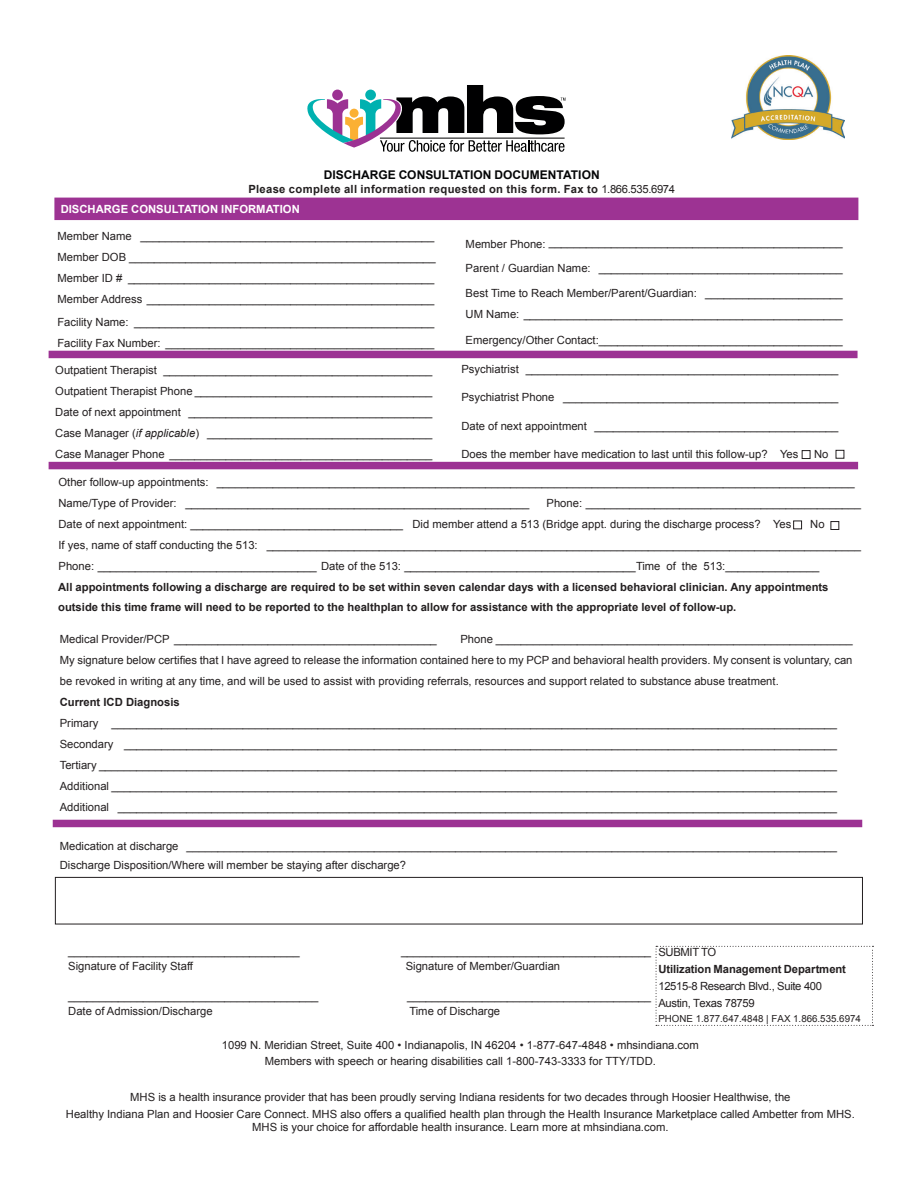
<style>
.page{position:relative;width:918px;height:1188px;background:#fff}
.page>*{position:absolute;margin:0;border:0;box-sizing:border-box;transform-origin:0 0}
.t1{font:700 12px "Arial";color:#050607}
.body_text{font:11.25px/21px "Arial";color:#231f20}
.body_text-2{font:700 11.25px/19.5px "Arial";color:#231f20}
.body_text-3{font:11.25px/16.8px "Arial";letter-spacing:-.03em;color:#231f20}
.body_text-4{font:700 11.25px "Arial";letter-spacing:.03em;color:#231f20}
.block_headline{font:700 11.25px "Arial";color:#fff}
.t2{font:9.75px "Arial";color:#231f20}
.s1{font-weight:400}
.s2{font-style:italic}
.s3{font-weight:700}
</style>
<div class="page">
<div style="left:54px;top:198px;width:804px;height:22px;background:#9d3393"></div>
<div style="left:802px;top:450px;width:8px;height:9px;border:1px solid #231f20"></div>
<div style="left:49px;top:351px;width:809px;height:7px;background:#9c3293"></div>
<div style="left:49px;top:462px;width:809px;height:7px;background:#9c3293"></div>
<div style="left:55px;top:877px;width:808px;height:47px;border:1px solid #231f20"></div>
<div style="left:793px;top:521px;width:9px;height:8px;border:1px solid #231f20"></div>
<div style="left:836px;top:450px;width:8px;height:9px;border:1px solid #231f20"></div>
<div style="left:831px;top:521px;width:8px;height:9px;border:1px solid #231f20"></div>
<img style="left:731px;top:55px;width:113px;height:84px">
<svg style="left:307px;top:85px;width:259px;height:67px"></svg>
<div style="left:53px;top:820px;width:809px;height:7px;background:#9c3293"></div>
<svg style="left:656px;top:946px;width:217px;height:80px"></svg>
<p class="t1" style="left:324px;top:167px;width:278px">DISCHARGE CONSULTATION DOCUMENTATION</p>
<p class="body_text-4" style="left:248px;top:181px;width:428px">Please complete all information requested on this form. Fax to <span class="s1">1.866.535.6974</span></p>
<p class="block_headline" style="left:61px;top:202px;width:241px">DISCHARGE CONSULTATION INFORMATION</p>
<p class="body_text" style="left:57px;top:226px;width:379px">Member Name _______________________________________________</p>
<p class="body_text" style="left:57px;top:247px;width:380px">Member DOB _________________________________________________</p>
<p class="body_text" style="left:57px;top:268px;width:379px">Member ID # _________________________________________________</p>
<p class="body_text" style="left:57px;top:289px;width:379px">Member Address ______________________________________________</p>
<p class="body_text" style="left:57px;top:311px;width:379px">Facility Name: ________________________________________________</p>
<p class="body_text" style="left:55px;top:360px;width:379px">Outpatient Therapist ___________________________________________</p>
<p class="body_text" style="left:55px;top:381px;width:379px">Outpatient Therapist Phone ______________________________________</p>
<p class="body_text" style="left:55px;top:402px;width:379px">Date of next appointment _______________________________________</p>
<p class="body_text" style="left:55px;top:423px;width:379px">Case Manager (<span class="s2">if applicable</span>) ____________________________________</p>
<p class="body_text" style="left:55px;top:444px;width:379px">Case Manager Phone __________________________________________</p>
<p class="body_text" style="left:466px;top:232px;width:379px">Member Phone: _______________________________________________</p>
<p class="body_text" style="left:466px;top:257px;width:379px">Parent / Guardian Name: _______________________________________</p>
<p class="body_text" style="left:466px;top:283px;width:379px">Best Time to Reach Member/Parent/Guardian: ______________________</p>
<p class="body_text" style="left:466px;top:304px;width:379px">UM Name: ___________________________________________________</p>
<p class="body_text" style="left:466px;top:329px;width:379px">Emergency/Other Contact:_______________________________________</p>
<p class="body_text" style="left:57px;top:332px;width:379px">Facility Fax Number: ___________________________________________</p>
<p class="body_text" style="left:461px;top:358px;width:379px">Psychiatrist __________________________________________________</p>
<p class="body_text" style="left:461px;top:387px;width:379px">Psychiatrist Phone ____________________________________________</p>
<p class="body_text" style="left:461px;top:415px;width:379px">Date of next appointment _______________________________________</p>
<p class="body_text" style="left:461px;top:444px;width:339px">Does the member have medication to last until this follow-up? Yes</p>
<p class="body_text" style="left:814px;top:444px;width:16px">No</p>
<p class="body_text" style="left:59px;top:472px;width:798px">Other follow-up appointments: ______________________________________________________________________________________________________</p>
<p class="body_text" style="left:58px;top:493px;width:472px">Name/Type of Provider: _______________________________________________________</p>
<p class="body_text" style="left:547px;top:493px;width:316px">Phone: ____________________________________________</p>
<p class="body_text" style="left:58px;top:514px;width:735px">Date of next appointment: __________________________________ Did member attend a 513 (Bridge appt. during the discharge process? Yes</p>
<p class="body_text" style="left:810px;top:514px;width:16px">No</p>
<p class="body_text" style="left:58px;top:535px;width:804px">If yes, name of staff conducting the 513: _______________________________________________________________________________________________</p>
<p class="body_text" style="left:58px;top:556px;width:762px">Phone: ___________________________________ Date of the 513: _____________________________________Time of the 513:_______________</p>
<p class="body_text-2" style="left:58px;top:578px;width:772px">All appointments following a discharge are required to be set within seven calendar days with a licensed behavioral clinician. Any appointments outside this time frame will need to be reported to the healthplan to allow for assistance with the appropriate level of follow-up.</p>
<p class="body_text" style="left:60px;top:628px;width:379px">Medical Provider/PCP __________________________________________</p>
<p class="body_text" style="left:460px;top:628px;width:394px">Phone _________________________________________________________</p>
<p class="body_text" style="left:60px;top:649px;width:794px">My signature below certifies that I have agreed to release the information contained here to my PCP and behavioral health providers. My consent is voluntary, can be revoked in writing at any time, and will be used to assist with providing referrals, resources and support related to substance abuse treatment.</p>
<p class="body_text-2" style="left:60px;top:692px;width:122px">Current ICD Diagnosis</p>
<p class="body_text" style="left:60px;top:712px;width:779px">Primary ____________________________________________________________________________________________________________________</p>
<p class="body_text" style="left:60px;top:733px;width:779px">Secondary __________________________________________________________________________________________________________________</p>
<p class="body_text" style="left:60px;top:754px;width:779px">Tertiary ______________________________________________________________________________________________________________________</p>
<p class="body_text" style="left:60px;top:775px;width:779px">Additional ____________________________________________________________________________________________________________________</p>
<p class="body_text" style="left:60px;top:796px;width:779px">Additional ___________________________________________________________________________________________________________________</p>
<p class="body_text" style="left:60px;top:835px;width:779px">Medication at discharge ________________________________________________________________________________________________________</p>
<p class="body_text" style="left:60px;top:855px;width:348px">Discharge Disposition/Where will member be staying after discharge?</p>
<p class="body_text-3" style="left:658px;top:944px;width:189px">SUBMIT TO<br><span class="s3">Utilization Management Department<br></span>12515-8 Research Blvd., Suite 400<br>Austin, Texas 78759</p>
<p class="t2" style="left:658px;top:1012px;width:204px">PHONE 1.877.647.4848 | FAX 1.866.535.6974</p>
<p class="body_text" style="left:68px;top:940px;width:233px">_____________________________________</p>
<p class="body_text" style="left:401px;top:940px;width:252px">________________________________________</p>
<p class="body_text" style="left:68px;top:955px;width:126px">Signature of Facility Staff</p>
<p class="body_text" style="left:406px;top:955px;width:156px">Signature of Member/Guardian</p>
<p class="body_text" style="left:68px;top:985px;width:252px">________________________________________</p>
<p class="body_text" style="left:407px;top:985px;width:245px">_______________________________________</p>
<p class="body_text" style="left:68px;top:1000px;width:146px">Date of Admission/Discharge</p>
<p class="body_text" style="left:409px;top:1000px;width:92px">Time of Discharge</p>
<p class="body_text" style="left:222px;top:1034px;width:479px">1099 N. Meridian Street, Suite 400 • Indianapolis, IN 46204 • 1-877-647-4848 • mhsindiana.com</p>
<p class="body_text" style="left:265px;top:1051px;width:393px">Members with speech or hearing disabilities call 1-800-743-3333 for TTY/TDD.</p>
<p class="body_text" style="left:130px;top:1087px;width:662px">MHS is a health insurance provider that has been proudly serving Indiana residents for two decades through Hoosier Healthwise, the</p>
<p class="body_text" style="left:66px;top:1107px;width:790px;line-height:13.5px;text-align:center">Healthy Indiana Plan and Hoosier Care Connect. MHS also offers a qualified health plan through the Health Insurance Marketplace called Ambetter from MHS.<br>MHS is your choice for affordable health insurance. Learn more at mhsindiana.com.</p>
</div>
